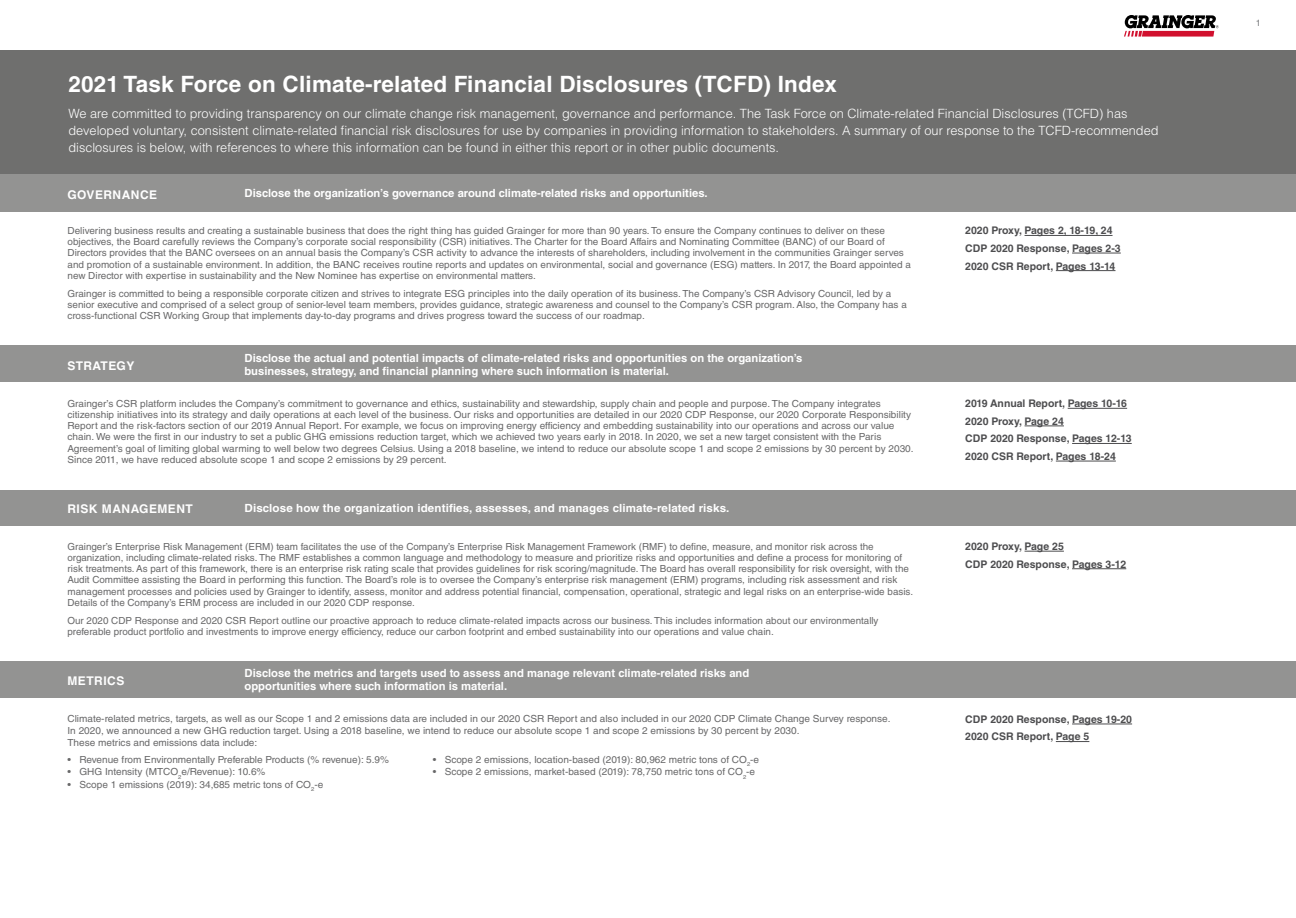
<style>
.page{position:relative;width:1296px;height:918px;background:#fff}
.page>*{position:absolute;margin:0;border:0;box-sizing:border-box;transform-origin:0 0}
.t1{font:700 22.5px "Helvetica LT Std";letter-spacing:.01em;color:#fff}
.t2{font:300 12.75px/17px "Helvetica LT Std";color:#fff}
.t3{font:700 12px "Helvetica LT Std";letter-spacing:.04em;color:#fff}
.t4{font:700 11.25px/12.8px "Helvetica LT Std";color:#fff}
.t5{font:700 10.5px/17.5px "Helvetica LT Std";color:#4d4d4f}
.t6{font:9.75px/11.2px "Helvetica LT Std";color:#686869}
.t7{font:9px "Helvetica LT Std";color:#77787b}
</style>
<div class="page">
<svg style="left:1124px;top:15px;width:95px;height:22px"></svg>
<div style="left:0;top:174px;width:1296px;height:37px;background:#939392"></div>
<div style="left:0;top:345px;width:1296px;height:37px;background:#939392"></div>
<div style="left:0;top:490px;width:1296px;height:36px;background:#939392"></div>
<div style="left:0;top:661px;width:1296px;height:36px;background:#939392"></div>
<hr style="left:1068px;top:408px;width:59px;height:1px;background:#4d4d4f">
<hr style="left:1025px;top:426px;width:39px;height:1px;background:#4d4d4f">
<hr style="left:1072px;top:443px;width:60px;height:1px;background:#4d4d4f">
<hr style="left:1056px;top:461px;width:60px;height:1px;background:#4d4d4f">
<hr style="left:1025px;top:551px;width:39px;height:1px;background:#4d4d4f">
<hr style="left:1072px;top:568px;width:54px;height:1px;background:#4d4d4f">
<hr style="left:1025px;top:235px;width:88px;height:1px;background:#4d4d4f">
<hr style="left:1072px;top:253px;width:49px;height:1px;background:#4d4d4f">
<hr style="left:1056px;top:270px;width:60px;height:1px;background:#4d4d4f">
<hr style="left:1072px;top:724px;width:60px;height:1px;background:#4d4d4f">
<hr style="left:1056px;top:741px;width:33px;height:1px;background:#4d4d4f">
<div style="left:0;top:51px;width:1296px;height:123px;background:#6f6f6e"></div>
<h1 class="t1" style="left:68px;top:71px;width:770px">2021 Task Force on Climate-related Financial Disclosures (TCFD) Index</h1>
<p class="t2" style="left:68px;top:105px;width:1092px">We are committed to providing transparency on our climate change risk management, governance and performance. The Task Force on Climate-related Financial Disclosures (TCFD) has developed voluntary, consistent climate-related financial risk disclosures for use by companies in providing information to stakeholders. A summary of our response to the TCFD-recommended disclosures is below, with references to where this information can be found in either this report or in other public documents.</p>
<p class="t4" style="left:245px;top:186px;width:465px">Disclose the organization’s governance around climate-related risks and opportunities.</p>
<p class="t3" style="left:68px;top:188px;width:91px">GOVERNANCE</p>
<p class="t6" style="left:68px;top:225px;width:845px">Delivering business results and creating a sustainable business that does the right thing has guided Grainger for more than 90 years. To ensure the Company continues to deliver on these objectives, the Board carefully reviews the Company’s corporate social responsibility (CSR) initiatives. The Charter for the Board Affairs and Nominating Committee (BANC) of our Board of Directors provides that the BANC oversees on an annual basis the Company’s CSR activity to advance the interests of shareholders, including involvement in the communities Grainger serves and promotion of a sustainable environment. In addition, the BANC receives routine reports and updates on environmental, social and governance (ESG) matters. In 2017, the Board appointed a new Director with expertise in sustainability and the New Nominee has expertise on environmental matters.</p>
<p class="t6" style="left:68px;top:288px;width:841px">Grainger is committed to being a responsible corporate citizen and strives to integrate ESG principles into the daily operation of its business. The Company’s CSR Advisory Council, led by a senior executive and comprised of a select group of senior-level team members, provides guidance, strategic awareness and counsel to the Company’s CSR program. Also, the Company has a cross-functional CSR Working Group that implements day-to-day programs and drives progress toward the success of our roadmap.</p>
<p class="t3" style="left:68px;top:358px;width:68px">STRATEGY</p>
<p class="t4" style="left:245px;top:351px;width:560px">Disclose the actual and potential impacts of climate-related risks and opportunities on the organization’s businesses, strategy, and financial planning where such information is material.</p>
<p class="t5" style="left:965px;top:222px;width:157px">2020 Proxy, Pages 2, 18-19, 24<br>CDP 2020 Response, Pages 2-3<br>2020 CSR Report, Pages 13-14</p>
<p class="t6" style="left:68px;top:398px;width:848px">Grainger’s CSR platform includes the Company’s commitment to governance and ethics, sustainability and stewardship, supply chain and people and purpose. The Company integrates citizenship initiatives into its strategy and daily operations at each level of the business. Our risks and opportunities are detailed in our 2020 CDP Response, our 2020 Corporate Responsibility Report and the risk-factors section of our 2019 Annual Report. For example, we focus on improving energy efficiency and embedding sustainability into our operations and across our value chain. We were the first in our industry to set a public GHG emissions reduction target, which we achieved two years early in 2018. In 2020, we set a new target consistent with the Paris Agreement’s goal of limiting global warming to well below two degrees Celsius. Using a 2018 baseline, we intend to reduce our absolute scope 1 and scope 2 emissions by 30 percent by 2030.<br>Since 2011, we have reduced absolute scope 1 and scope 2 emissions by 29 percent.</p>
<p class="t5" style="left:965px;top:395px;width:168px">2019 Annual Report, Pages 10-16<br>2020 Proxy, Page 24<br>CDP 2020 Response, Pages 12-13<br>2020 CSR Report, Pages 18-24</p>
<p class="t3" style="left:68px;top:502px;width:127px">RISK MANAGEMENT</p>
<p class="t4" style="left:245px;top:502px;width:486px">Disclose how the organization identifies, assesses, and manages climate-related risks.</p>
<p class="t6" style="left:68px;top:541px;width:847px">Grainger’s Enterprise Risk Management (ERM) team facilitates the use of the Company’s Enterprise Risk Management Framework (RMF) to define, measure, and monitor risk across the organization, including climate-related risks. The RMF establishes a common language and methodology to measure and prioritize risks and opportunities and define a process for monitoring of risk treatments. As part of this framework, there is an enterprise risk rating scale that provides guidelines for risk scoring/magnitude. The Board has overall responsibility for risk oversight, with the Audit Committee assisting the Board in performing this function. The Board’s role is to oversee the Company’s enterprise risk management (ERM) programs, including risk assessment and risk management processes and policies used by Grainger to identify, assess, monitor and address potential financial, compensation, operational, strategic and legal risks on an enterprise-wide basis.<br>Details of the Company’s ERM process are included in our 2020 CDP response.</p>
<p class="t6" style="left:68px;top:615px;width:812px">Our 2020 CDP Response and 2020 CSR Report outline our proactive approach to reduce climate-related impacts across our business. This includes information about our environmentally preferable product portfolio and investments to improve energy efficiency, reduce our carbon footprint and embed sustainability into our operations and value chain.</p>
<p class="t3" style="left:68px;top:673px;width:58px">METRICS</p>
<p class="t4" style="left:245px;top:667px;width:506px">Disclose the metrics and targets used to assess and manage relevant climate-related risks and opportunities where such information is material.</p>
<p class="t6" style="left:68px;top:713px;width:824px">Climate-related metrics, targets, as well as our Scope 1 and 2 emissions data are included in our 2020 CSR Report and also included in our 2020 CDP Climate Change Survey response.<br>In 2020, we announced a new GHG reduction target. Using a 2018 baseline, we intend to reduce our absolute scope 1 and scope 2 emissions by 30 percent by 2030.</p>
<p class="t6" style="left:68px;top:737px;width:191px">These metrics and emissions data include:</p>
<p class="t6" style="left:68px;top:754px;width:323px">• Revenue from Environmentally Preferable Products (% revenue): 5.9%</p>
<p class="t6" style="left:68px;top:766px;width:200px">• GHG Intensity (MTCO<sub>2</sub>e/Revenue): 10.6%</p>
<p class="t6" style="left:67px;top:779px;width:257px">• Scope 1 emissions (2019): 34,685 metric tons of CO<sub>2</sub>-e</p>
<p class="t6" style="left:433px;top:754px;width:328px">• Scope 2 emissions, location-based (2019): 80,962 metric tons of CO<sub>2</sub>-e</p>
<p class="t6" style="left:433px;top:766px;width:324px">• Scope 2 emissions, market-based (2019): 78,750 metric tons of CO<sub>2</sub>-e</p>
<p class="t5" style="left:965px;top:537px;width:163px">2020 Proxy, Page 25<br>CDP 2020 Response, Pages 3-12</p>
<p class="t5" style="left:965px;top:710px;width:168px">CDP 2020 Response, Pages 19-20<br>2020 CSR Report, Page 5</p>
<p class="t7" style="left:1256px;top:18px;width:7px">1</p>
</div>
